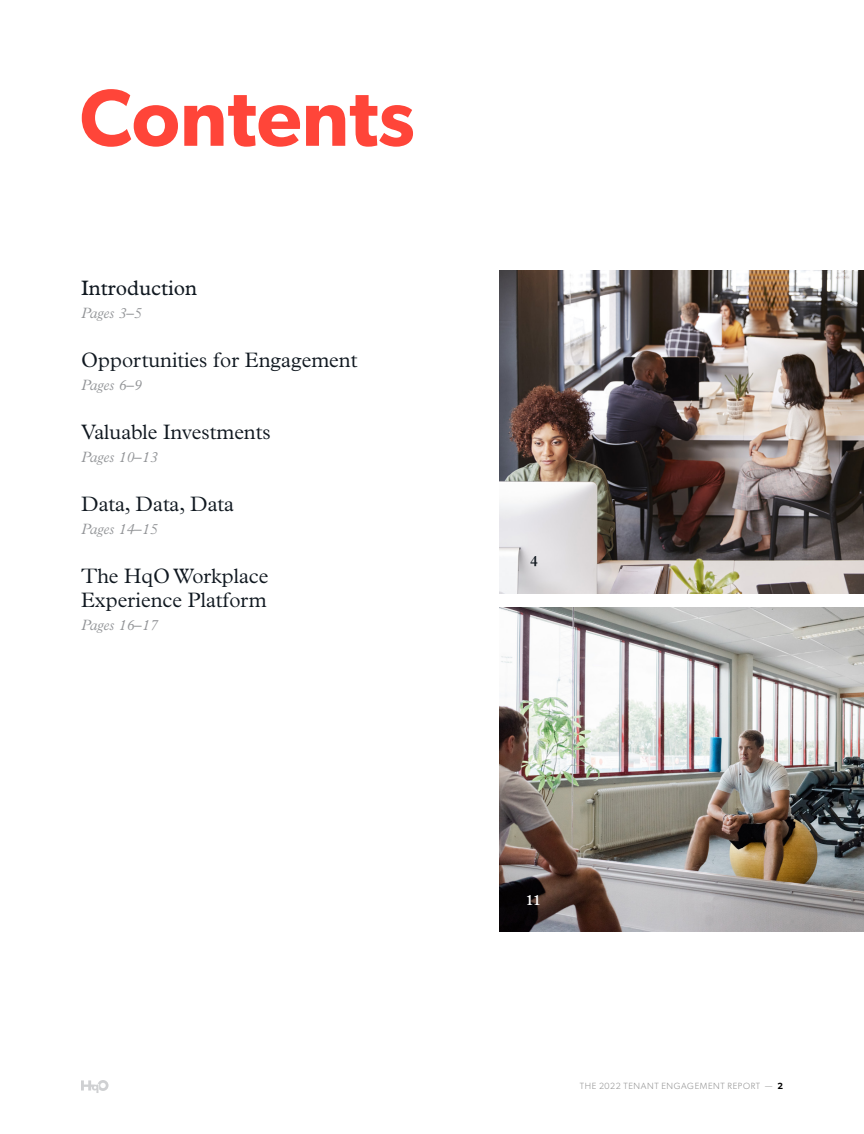
<style>
.page{position:relative;width:864px;height:1134px;background:#fff}
.page>*{position:absolute;margin:0;border:0;box-sizing:border-box;transform-origin:0 0}
.t1{font:600 81px "Gibson";color:#ff4539}
.t2{font:300 21px/24px "Plantin MT Pro";color:#101820}
.t3{font:21px "Plantin MT Pro";color:#101820}
.t4{font:italic 300 15px "Plantin MT Pro";color:#939598}
.t5{font:600 15px "Plantin MT Pro";color:#fff}
.t6{font:600 15px "Plantin MT Pro";color:#10181f}
.t7{font:300 9px "Gibson";letter-spacing:.07em;color:#8c8c8c}
.s1{font-weight:600;color:#000}
</style>
<div class="page">
<svg style="left:81px;top:1080px;width:28px;height:13px"></svg>
<img style="left:500px;top:270px;width:364px;height:324px">
<img style="left:500px;top:607px;width:364px;height:324px">
<h1 class="t1" style="left:80px;top:69px;width:337px">Contents</h1>
<p class="t3" style="left:81px;top:276px;width:118px">Introduction</p>
<p class="t4" style="left:81px;top:304px;width:62px">Pages 3–5</p>
<p class="t2" style="left:81px;top:348px;width:278px">Opportunities for Engagement</p>
<p class="t4" style="left:81px;top:376px;width:62px">Pages 6–9</p>
<p class="t2" style="left:81px;top:420px;width:191px">Valuable Investments</p>
<p class="t4" style="left:81px;top:448px;width:78px">Pages 10–13</p>
<p class="t2" style="left:81px;top:492px;width:155px">Data, Data, Data</p>
<p class="t4" style="left:81px;top:520px;width:78px">Pages 14–15</p>
<p class="t2" style="left:81px;top:564px;width:189px">The HqO Workplace<br>Experience Platform</p>
<p class="t4" style="left:81px;top:616px;width:78px">Pages 16–17</p>
<p class="t6" style="left:530px;top:552px;width:9px">4</p>
<p class="t5" style="left:526px;top:891px;width:17px">11</p>
<p class="t7" style="left:580px;top:1081px;width:205px">THE 2022 TENANT ENGAGEMENT REPORT — <span class="s1">2</span></p>
</div>
